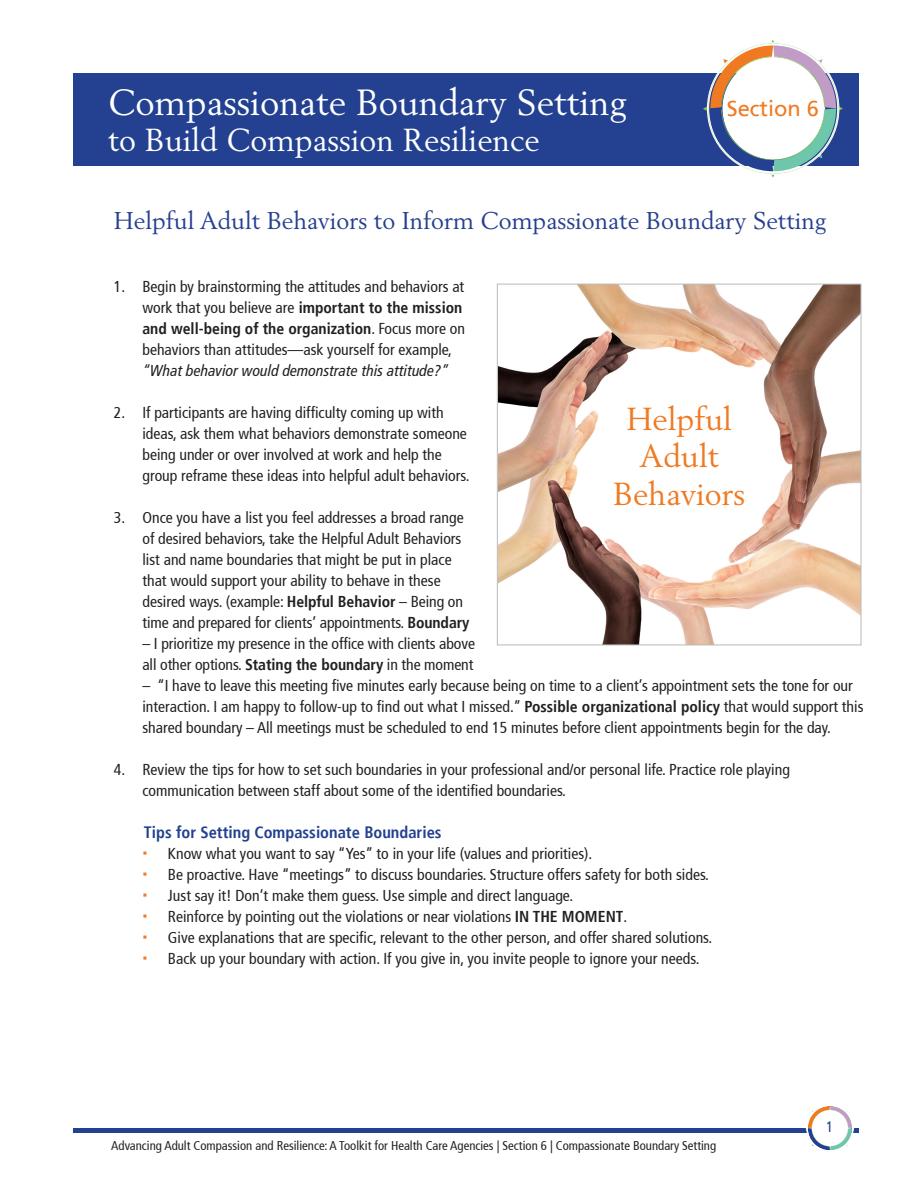
<style>
.page{position:relative;width:918px;height:1188px;background:#fff}
.page>*{position:absolute;margin:0;border:0;box-sizing:border-box;transform-origin:0 0}
.t1{font:36px "Berling";color:#fff}
.t2{font:31.5px "Berling";color:#fff}
.t3{font:31.5px "Berling";color:#f07a22}
.t4{font:24px "Berling";color:#253f8e}
.t5{font:21.9px "Frutiger";color:#f07a22}
.t6{font:700 condensed 16.5px "Frutiger";color:#234190}
.t7{font:condensed 15.75px/21px "Frutiger";color:#231f20}
.t8{font:italic condensed 15.75px "Frutiger LT Pro";color:#231f20}
.t9{font:condensed 15px "Frutiger";color:#234190}
.t10{font:condensed 12.75px "Frutiger";color:#231f20}
.s1{font-weight:700}
.s2{font-family:"Maurea Jci Lf ML";font-weight:500;font-stretch:normal;font-size:18px;color:#f07a22}
</style>
<div class="page">
<div style="left:74px;top:1128px;width:785px;height:5px;background:#234190"></div>
<svg style="left:805px;top:1106px;width:50px;height:45px"></svg>
<div style="left:74px;top:74px;width:785px;height:92px;background:#234190"></div>
<svg style="left:703px;top:40px;width:140px;height:138px"></svg>
<img style="left:499px;top:286px;width:360px;height:357px">
<div style="left:497px;top:284px;width:364px;height:361px;border:1px solid #bababa"></div>
<p class="t1" style="left:108px;top:80px;width:520px">Compassionate Boundary Setting</p>
<p class="t2" style="left:108px;top:120px;width:433px">to Build Compassion Resilience</p>
<p class="t5" style="left:727px;top:98px;width:94px">Section 6</p>
<p class="t4" style="left:114px;top:206px;width:714px">Helpful Adult Behaviors to Inform Compassionate Boundary Setting</p>
<p class="t7" style="left:142px;top:277px;width:324px;text-indent:-28px">1. Begin by brainstorming the attitudes and behaviors at work that you believe are <span class="s1">important to the mission and well-being of the organization</span>. Focus more on</p>
<p class="t7" style="left:142px;top:340px;width:311px">behaviors than attitudes—ask yourself for example,</p>
<p class="t8" style="left:142px;top:361px;width:308px">“What behavior would demonstrate this attitude?”</p>
<p class="t7" style="left:142px;top:403px;width:329px;text-indent:-28px">2. If participants are having difficulty coming up with ideas, ask them what behaviors demonstrate someone being under or over involved at work and help the group reframe these ideas into helpful adult behaviors.</p>
<p class="t7" style="left:142px;top:508px;width:329px;text-indent:-28px">3. Once you have a list you feel addresses a broad range of desired behaviors, take the Helpful Adult Behaviors list and name boundaries that might be put in place that would support your ability to behave in these desired ways. (example: <span class="s1">Helpful Behavior</span> – Being on time and prepared for clients’ appointments. <span class="s1">Boundary</span></p>
<p class="t7" style="left:142px;top:634px;width:334px">– I prioritize my presence in the office with clients above all other options. <span class="s1">Stating the boundary</span> in the moment</p>
<p class="t7" style="left:142px;top:676px;width:723px">– “I have to leave this meeting five minutes early because being on time to a client’s appointment sets the tone for our interaction. I am happy to follow-up to find out what I missed.” <span class="s1">Possible organizational policy</span> that would support this shared boundary – All meetings must be scheduled to end 15 minutes before client appointments begin for the day.</p>
<p class="t7" style="left:114px;top:760px;width:678px">4. Review the tips for how to set such boundaries in your professional and/or personal life. Practice role playing</p>
<p class="t7" style="left:142px;top:781px;width:425px">communication between staff about some of the identified boundaries.</p>
<p class="t6" style="left:144px;top:825px;width:299px">Tips for Setting Compassionate Boundaries</p>
<p class="t7" style="left:142px;top:844px;width:451px"><span class="s2">•</span> Know what you want to say “Yes” to in your life (values and priorities).</p>
<p class="t7" style="left:142px;top:865px;width:568px"><span class="s2">•</span> Be proactive. Have “meetings” to discuss boundaries. Structure offers safety for both sides.</p>
<p class="t7" style="left:142px;top:886px;width:432px"><span class="s2">•</span> Just say it! Don’t make them guess. Use simple and direct language.</p>
<p class="t7" style="left:142px;top:907px;width:486px"><span class="s2">•</span> Reinforce by pointing out the violations or near violations <span class="s1">IN THE MOMENT</span>.</p>
<p class="t7" style="left:142px;top:928px;width:571px"><span class="s2">•</span> Give explanations that are specific, relevant to the other person, and offer shared solutions.</p>
<p class="t7" style="left:142px;top:949px;width:559px"><span class="s2">•</span> Back up your boundary with action. If you give in, you invite people to ignore your needs.</p>
<p class="t3" style="left:626px;top:399px;width:107px">Helpful</p>
<p class="t3" style="left:640px;top:437px;width:81px">Adult</p>
<p class="t3" style="left:613px;top:474px;width:133px">Behaviors</p>
<p class="t10" style="left:111px;top:1140px;width:607px">Advancing Adult Compassion and Resilience: A Toolkit for Health Care Agencies | Section 6 | Compassionate Boundary Setting</p>
<p class="t9" style="left:826px;top:1120px;width:9px">1</p>
</div>
